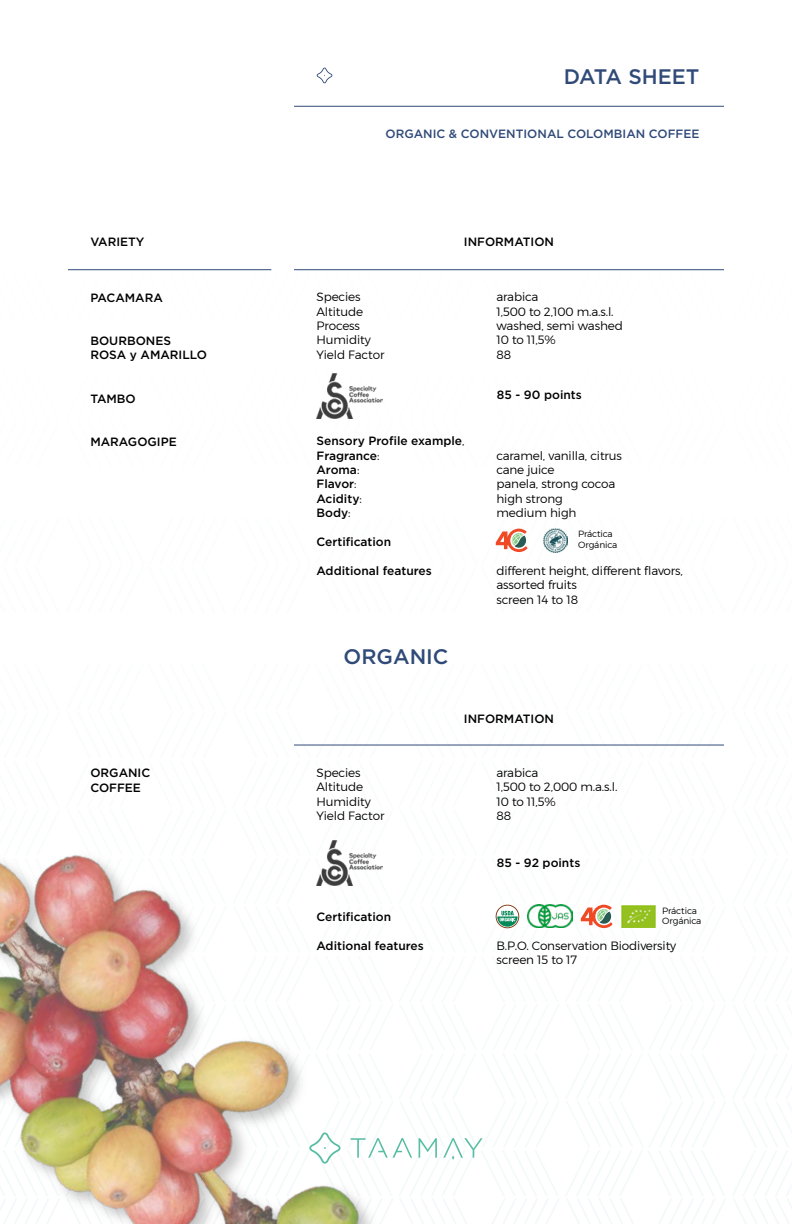
<style>
.page{position:relative;width:792px;height:1224px;background:#fff}
.page>*{position:absolute;margin:0;border:0;box-sizing:border-box;transform-origin:0 0}
.t1{font:500 21px "Gotham";color:#304a78}
.t2{font:300 12px/14.4px "Montserrat";letter-spacing:-.01em;color:#000}
.t3{font:500 12px/14.4px "Gotham";color:#000}
.t4{font:500 12px "Gotham";color:#304a78}
.t5{font:300 9px/10.8px "Montserrat";letter-spacing:-.01em;color:#000}
.s1{font-family:"Montserrat";font-weight:300}
</style>
<div class="page">
<svg style="left:732px;top:1133px;width:60px;height:91px"></svg>
<hr style="left:294px;top:106px;width:430px;height:1px;background:#304a78">
<svg style="left:317px;top:68px;width:15px;height:15px"></svg>
<img style="left:0;top:857px;width:66px;height:367px">
<hr style="left:68px;top:269px;width:203px;height:1px;background:#304a78">
<hr style="left:294px;top:269px;width:430px;height:1px;background:#304a78">
<svg style="left:495px;top:528px;width:73px;height:25px"></svg>
<img style="left:317px;top:373px;width:65px;height:45px">
<svg style="left:66px;top:744px;width:659px;height:480px"></svg>
<img style="left:622px;top:905px;width:33px;height:22px">
<h1 class="t1" style="left:564px;top:62px;width:137px">DATA SHEET</h1>
<p class="t4" style="left:385px;top:126px;width:316px">ORGANIC &amp; CONVENTIONAL COLOMBIAN COFFEE</p>
<p class="t3" style="left:90px;top:235px;width:56px">VARIETY</p>
<p class="t3" style="left:464px;top:234px;width:92px">INFORMATION</p>
<p class="t3" style="left:90px;top:290px;width:74px">PACAMARA</p>
<p class="t3" style="left:90px;top:333px;width:118px">BOURBONES<br>ROSA y AMARILLO</p>
<p class="t3" style="left:90px;top:391px;width:47px">TAMBO</p>
<p class="t3" style="left:90px;top:434px;width:88px">MARAGOGIPE</p>
<p class="t2" style="left:316px;top:290px;width:46px">Species</p>
<p class="t2" style="left:496px;top:290px;width:43px">arabica</p>
<p class="t2" style="left:316px;top:304px;width:48px">Altitude</p>
<p class="t2" style="left:496px;top:304px;width:119px">1,500 to 2,100 m.a.s.l.</p>
<p class="t2" style="left:316px;top:318px;width:45px">Process</p>
<p class="t2" style="left:496px;top:318px;width:128px">washed, semi washed</p>
<p class="t2" style="left:316px;top:333px;width:56px">Humidity</p>
<p class="t2" style="left:496px;top:333px;width:61px">10 to 11,5%</p>
<p class="t2" style="left:316px;top:347px;width:69px">Yield Factor</p>
<p class="t2" style="left:496px;top:347px;width:16px">88</p>
<p class="t3" style="left:316px;top:434px;width:150px">Sensory Profile example<span class="s1">,<br></span>Fragrance<span class="s1">:</span></p>
<p class="t3" style="left:497px;top:388px;width:86px">85 - 90 points</p>
<p class="t2" style="left:496px;top:448px;width:127px">caramel, vanilla, citrus</p>
<p class="t3" style="left:316px;top:462px;width:44px">Aroma<span class="s1">:</span></p>
<p class="t2" style="left:496px;top:462px;width:60px">cane juice</p>
<p class="t3" style="left:316px;top:477px;width:42px">Flavor<span class="s1">:</span></p>
<p class="t2" style="left:496px;top:477px;width:121px">panela, strong cocoa</p>
<p class="t3" style="left:316px;top:491px;width:47px">Acidity<span class="s1">:</span></p>
<p class="t2" style="left:496px;top:491px;width:68px">high strong</p>
<p class="t3" style="left:316px;top:506px;width:36px">Body<span class="s1">:</span></p>
<p class="t2" style="left:496px;top:506px;width:82px">medium high</p>
<p class="t3" style="left:316px;top:534px;width:76px">Certification</p>
<p class="t3" style="left:316px;top:563px;width:117px">Additional features</p>
<p class="t2" style="left:496px;top:563px;width:188px">different height, different flavors, assorted fruits<br>screen 14 to 18</p>
<p class="t5" style="left:578px;top:529px;width:41px">Práctica<br>Orgánica</p>
<h1 class="t1" style="left:344px;top:643px;width:106px">ORGANIC</h1>
<p class="t3" style="left:464px;top:711px;width:92px">INFORMATION</p>
<p class="t3" style="left:90px;top:766px;width:61px">ORGANIC<br>COFFEE</p>
<p class="t2" style="left:316px;top:765px;width:46px">Species</p>
<p class="t2" style="left:496px;top:765px;width:43px">arabica</p>
<p class="t2" style="left:316px;top:780px;width:48px">Altitude</p>
<p class="t2" style="left:496px;top:780px;width:122px">1,500 to 2,000 m.a.s.l.</p>
<p class="t2" style="left:316px;top:794px;width:56px">Humidity</p>
<p class="t2" style="left:496px;top:794px;width:61px">10 to 11,5%</p>
<p class="t2" style="left:316px;top:808px;width:69px">Yield Factor</p>
<p class="t2" style="left:496px;top:808px;width:16px">88</p>
<p class="t3" style="left:497px;top:855px;width:85px">85 - 92 points</p>
<p class="t5" style="left:662px;top:905px;width:41px">Práctica<br>Orgánica</p>
<p class="t3" style="left:316px;top:909px;width:76px">Certification</p>
<p class="t3" style="left:316px;top:938px;width:109px">Aditional features</p>
<p class="t2" style="left:496px;top:938px;width:181px">B.P.O. Conservation Biodiversity screen 15 to 17</p>
</div>
